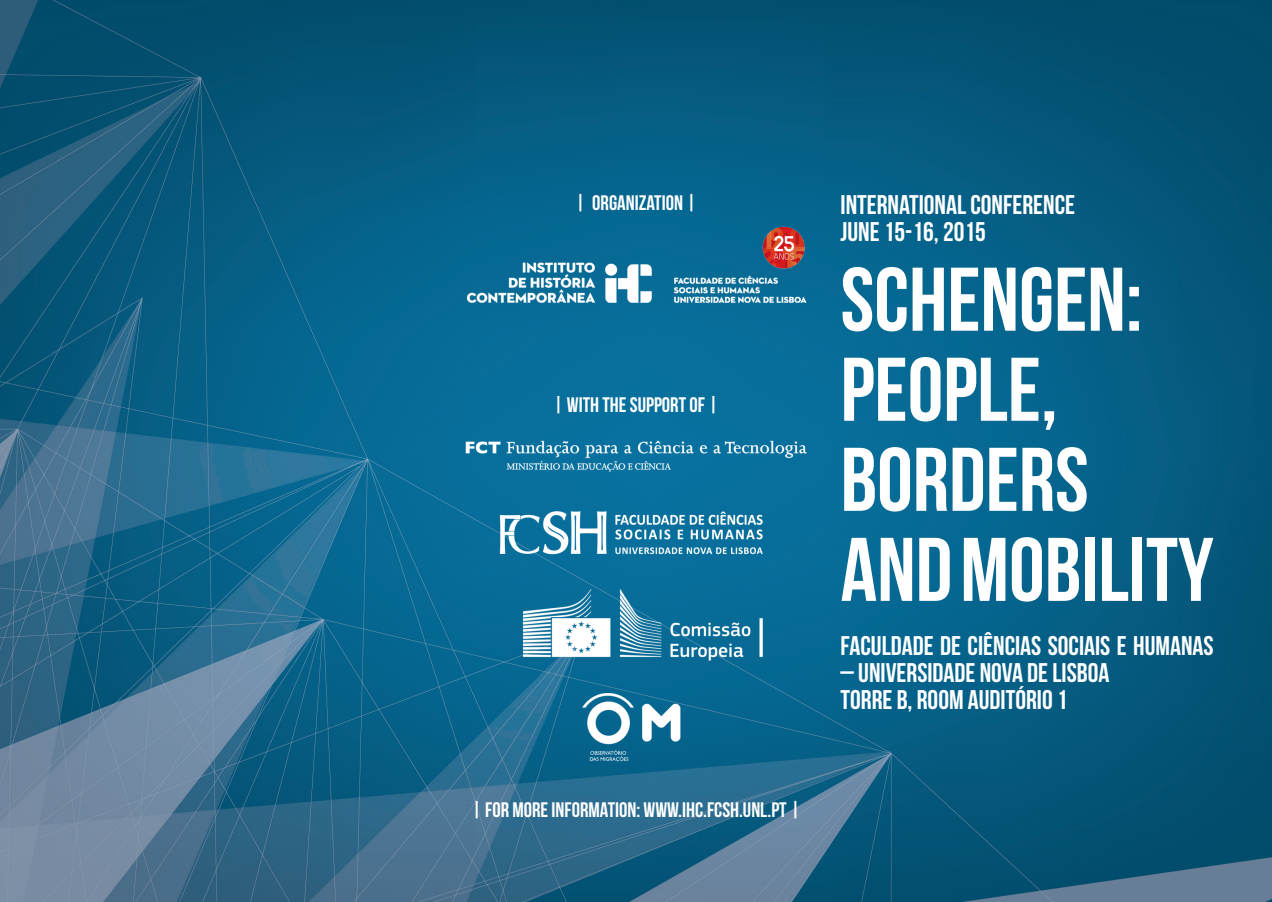
<style>
.page{position:relative;width:1272px;height:902px;background:#fff}
.page>*{position:absolute;margin:0;border:0;box-sizing:border-box;transform-origin:0 0}
.t1{font:90px/90px "Bebas Neue";color:#fff}
.t2{font:27px/27px "Bebas Neue";color:#fff}
.t3{font:21px "Bebas Neue";color:#fff}
</style>
<div class="page">
<img style="left:0;top:0;width:1271px;height:901px">
<img style="left:449px;top:213px;width:373px;height:562px">
<p class="t3" style="left:575px;top:191px;width:123px">| ORGANIZATION |</p>
<p class="t3" style="left:553px;top:393px;width:167px">| WITH THE SUPPORT OF |</p>
<p class="t3" style="left:471px;top:798px;width:330px">| FOR MORE INFORMATION: WWW.IHC.FCSH.UNL.PT |</p>
<p class="t2" style="left:840px;top:190px;width:236px">INTERNATIONAL CONFERENCE<br>JUNE 15-16, 2015</p>
<h1 class="t1" style="left:840px;top:253px;width:374px">SCHENGEN:<br>PEOPLE,<br>BORDERS<br>AND MOBILITY</h1>
<p class="t2" style="left:840px;top:631px;width:374px">FACULDADE DE CIÊNCIAS SOCIAIS E HUMANAS</p>
<p class="t2" style="left:840px;top:658px;width:270px">– UNIVERSIDADE NOVA DE LISBOA<br>TORRE B, ROOM AUDITÓRIO 1</p>
</div>
